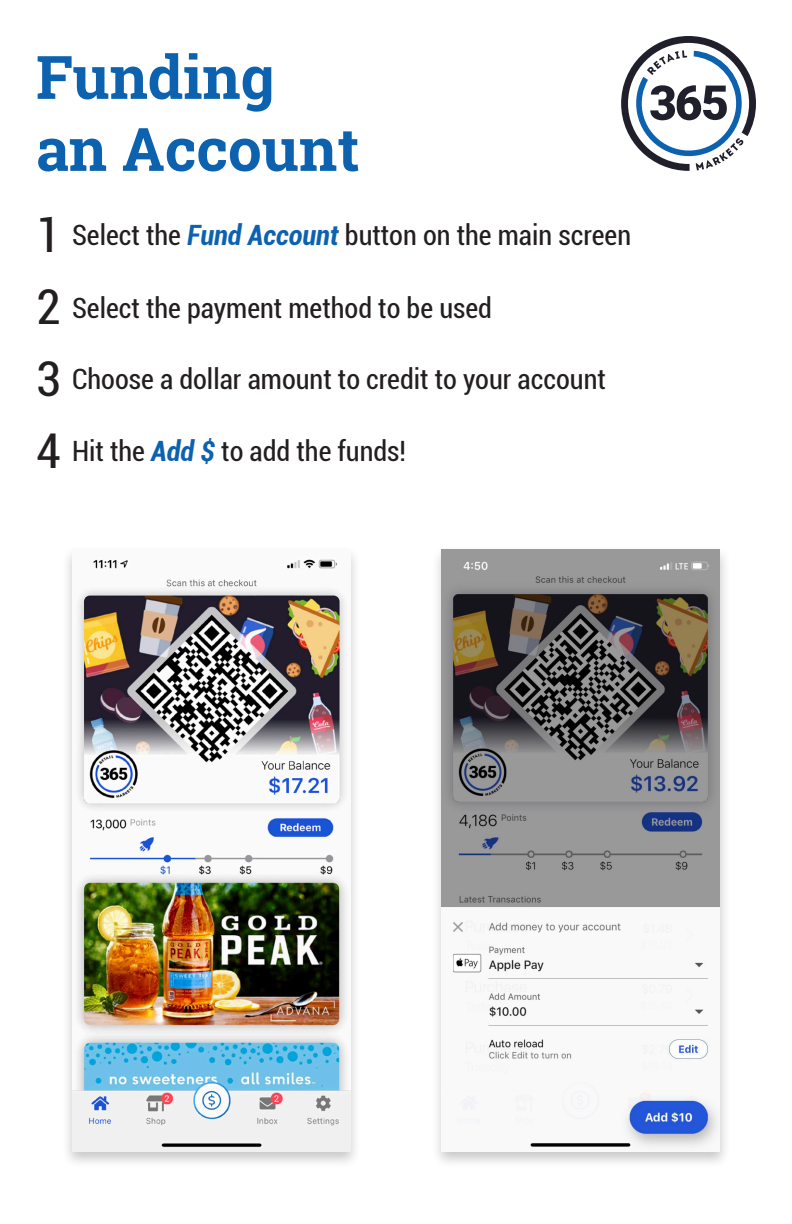
<style>
.page{position:relative;width:792px;height:1224px;background:#fff}
.page>*{position:absolute;margin:0;border:0;box-sizing:border-box;transform-origin:0 0}
.t1{font:700 60px "Roboto Slab";color:#0d62b0}
.t2{font:condensed 48px "Roboto";color:#231f20}
.t3{font:condensed 28px "Roboto";color:#231f20}
.s1{font-weight:700;font-style:italic;color:#0d62b0}
</style>
<div class="page">
<svg style="left:621px;top:36px;width:135px;height:135px"></svg>
<div style="left:61px;top:545px;width:300px;height:624px;background:#231f20;opacity:.25"></div>
<img style="left:72px;top:550px;width:278px;height:602px">
<div style="left:431px;top:545px;width:300px;height:624px;background:#231f20;opacity:.25"></div>
<img style="left:442px;top:550px;width:278px;height:602px">
<p class="t1" style="left:36px;top:36px;width:240px">Funding</p>
<p class="t1" style="left:36px;top:108px;width:325px">an Account</p>
<p class="t2" style="left:36px;top:202px;width:26px">1</p>
<p class="t3" style="left:72px;top:215px;width:561px">Select the <span class="s1">Fund Account</span> button on the main screen</p>
<p class="t2" style="left:36px;top:274px;width:26px">2</p>
<p class="t3" style="left:72px;top:288px;width:421px">Select the payment method to be used</p>
<p class="t2" style="left:36px;top:346px;width:26px">3</p>
<p class="t3" style="left:72px;top:359px;width:535px">Choose a dollar amount to credit to your account</p>
<p class="t2" style="left:36px;top:418px;width:26px">4</p>
<p class="t3" style="left:72px;top:431px;width:336px">Hit the <span class="s1">Add $</span> to add the funds!</p>
</div>
